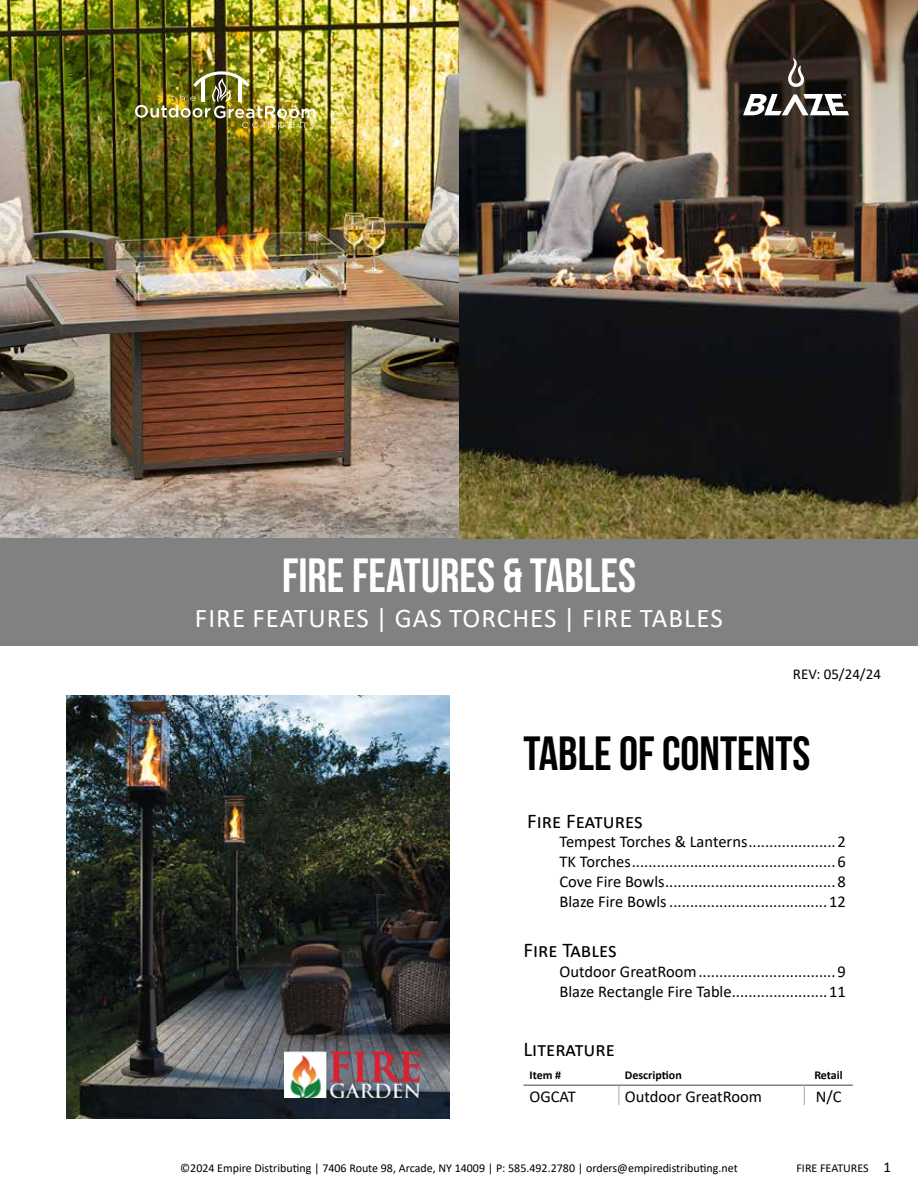
<style>
.page{position:relative;width:918px;height:1188px;background:#fff}
.page>*{position:absolute;margin:0;border:0;box-sizing:border-box;transform-origin:0 0}
.t1{font:48px "Bebas Neue";color:#fff}
.t2{font:48px "Bebas Neue";color:#000}
.t3{font:27px "Calibri";letter-spacing:.04em;color:#fff}
.t4{font:21px "Calibri";color:#000}
.t5{font:16.5px/19.8px "Calibri";color:#000;text-align:justify}
.t6{font:15px "Calibri";color:#000}
.t7{font:12px "Calibri";color:#000}
.t8{font:700 12px "Calibri";color:#000}
.s1{font-size:15px}
</style>
<div class="page">
<img style="left:0;top:0;width:918px;height:538px">
<svg style="left:619px;top:1086px;width:1px;height:19px"></svg>
<svg style="left:804px;top:1086px;width:1px;height:19px"></svg>
<hr style="left:524px;top:1085px;width:95px;height:1px;background:#828282">
<hr style="left:619px;top:1085px;width:185px;height:1px;background:#828282">
<hr style="left:804px;top:1085px;width:49px;height:1px;background:#828282">
<div style="left:0;top:538px;width:918px;height:108px;background:#818181"></div>
<img style="left:67px;top:695px;width:383px;height:423px">
<svg style="left:788px;top:58px;width:16px;height:29px"></svg>
<svg style="left:743px;top:94px;width:106px;height:21px"></svg>
<img style="left:135px;top:70px;width:188px;height:60px">
<img style="left:284px;top:1051px;width:139px;height:46px">
<h1 class="t1" style="left:282px;top:549px;width:355px">FIRE FEATURES &amp; TABLES</h1>
<h2 class="t3" style="left:195px;top:600px;width:529px">FIRE FEATURES | GAS TORCHES | FIRE TABLES</h2>
<p class="t6" style="left:793px;top:664px;width:90px">REV: 05/24/24</p>
<h1 class="t2" style="left:524px;top:727px;width:288px">TABLE OF CONTENTS</h1>
<p class="t4" style="left:527px;top:806px;width:117px">Fire Features</p>
<p class="t5" style="left:560px;top:832px;width:288px">Tempest Torches &amp; Lanterns.....................2<br>TK Torches................................................. 6<br>Cove Fire Bowls.........................................8<br>Blaze Fire Bowls......................................12</p>
<p class="t4" style="left:524px;top:936px;width:95px">Fire Tables</p>
<p class="t5" style="left:560px;top:961px;width:288px">Outdoor GreatRoom.................................9<br>Blaze Rectangle Fire Table.......................11</p>
<p class="t4" style="left:524px;top:1034px;width:93px">Literature</p>
<p class="t8" style="left:530px;top:1067px;width:33px">Item #</p>
<p class="t8" style="left:625px;top:1067px;width:58px">Description</p>
<p class="t8" style="left:814px;top:1067px;width:30px">Retail</p>
<p class="t5" style="left:530px;top:1086px;width:48px">OGCAT</p>
<p class="t5" style="left:625px;top:1086px;width:139px">Outdoor GreatRoom</p>
<p class="t5" style="left:816px;top:1086px;width:27px">N/C</p>
<p class="t7" style="left:180px;top:1159px;width:559px">©2024 Empire Distributing | 7406 Route 98, Arcade, NY 14009 | P: 585.492.2780 | orders@empiredistributing.net</p>
<p class="t7" style="left:796px;top:1159px;width:96px">FIRE FEATURES <span class="s1">1</span></p>
</div>
